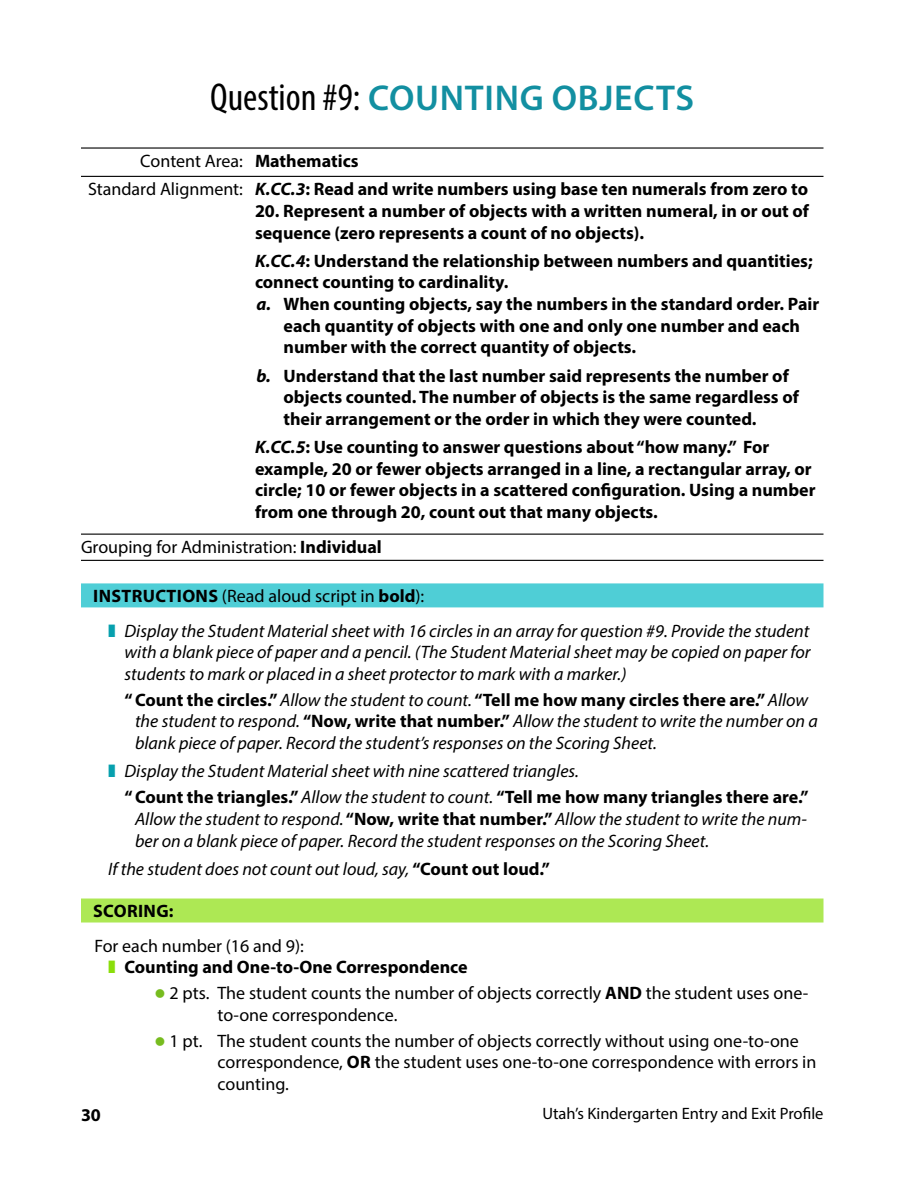
<style>
.page{position:relative;width:918px;height:1188px;background:#fff}
.page>*{position:absolute;margin:0;border:0;box-sizing:border-box;transform-origin:0 0}
.t1{font:600 36px "Myriad Pro";letter-spacing:.02em;color:#128fa1}
.t2{font:700 18px/21.6px "Myriad Pro";color:#000}
.t3{font:italic 18px/21.6px "Myriad Pro";color:#000}
.t4{font:18px/21.6px "Myriad Pro";color:#000}
.t5{font:700 18px "Myriad Pro";letter-spacing:.02em;color:#000}
.t6{font:16.5px "Myriad Pro";color:#000}
.s1{font-weight:400;font-stretch:condensed;font-size:39px;color:#000}
.s2{font-weight:700}
.s3{font-weight:400}
.s4{font-style:italic}
.s5{font-weight:700;font-style:normal}
</style>
<div class="page">
<div style="left:81px;top:899px;width:743px;height:24px;background:#ade854"></div>
<div style="left:81px;top:583px;width:743px;height:24px;background:#4fced6"></div>
<hr style="left:81px;top:560px;width:743px;height:1px;background:#000">
<hr style="left:81px;top:534px;width:743px;height:1px;background:#000">
<hr style="left:81px;top:176px;width:743px;height:1px;background:#000">
<hr style="left:81px;top:147px;width:743px;height:2px;background:#000">
<p class="t1" style="left:210px;top:75px;width:486px"><span class="s1">Question #9:</span> COUNTING OBJECTS</p>
<p class="t4" style="left:140px;top:150px;width:220px">Content Area: <span class="s2">Mathematics</span></p>
<p class="t2" style="left:88px;top:178px;width:722px"><span class="s3">Standard Alignment:</span> <span class="s4">K.CC.3</span>: Read and write numbers using base ten numerals from zero to</p>
<p class="t2" style="left:255px;top:199px;width:556px">20. Represent a number of objects with a written numeral, in or out of sequence (zero represents a count of no objects).</p>
<p class="t2" style="left:255px;top:249px;width:559px"><span class="s4">K.CC.4</span>: Understand the relationship between numbers and quantities; connect counting to cardinality.</p>
<p class="t2" style="left:284px;top:293px;width:537px;text-indent:-27px"><span class="s4">a.</span> When counting objects, say the numbers in the standard order. Pair each quantity of objects with one and only one number and each number with the correct quantity of objects.</p>
<p class="t2" style="left:284px;top:364px;width:517px;text-indent:-27px"><span class="s4">b.</span> Understand that the last number said represents the number of objects counted. The number of objects is the same regardless of their arrangement or the order in which they were counted.</p>
<p class="t2" style="left:255px;top:436px;width:562px"><span class="s4">K.CC.5</span>: Use counting to answer questions about “how many.” For example, 20 or fewer objects arranged in a line, a rectangular array, or circle; 10 or fewer objects in a scattered confguration. Using a number from one through 20, count out that many objects.</p>
<p class="t4" style="left:81px;top:536px;width:302px">Grouping for Administration: <span class="s2">Individual</span></p>
<p class="t4" style="left:93px;top:585px;width:333px"><span class="s2">INSTRUCTIONS</span> (Read aloud script in <span class="s2">bold</span>):</p>
<p class="t3" style="left:125px;top:620px;width:688px;text-align:justify">Display the Student Material sheet with 16 circles in an array for question #9. Provide the student with a blank piece of paper and a pencil. (The Student Material sheet may be copied on paper for students to mark or placed in a sheet protector to mark with a marker.)</p>
<p class="t3" style="left:135px;top:689px;width:684px;text-indent:-10px"><span class="s5">“ Count the circles.”</span> Allow the student to count. <span class="s5">“Tell me how many circles there are.”</span> Allow the student to respond. <span class="s5">“Now, write that number.”</span> Allow the student to write the number on a blank piece of paper. Record the student’s responses on the Scoring Sheet.</p>
<p class="t3" style="left:125px;top:758px;width:686px;line-height:26px">Display the Student Material sheet with nine scattered triangles.<br><span class="s5">“ Count the triangles.”</span> Allow the student to count. <span class="s5">“Tell me how many triangles there are.”</span></p>
<p class="t3" style="left:135px;top:808px;width:673px">Allow the student to respond. <span class="s5">“Now, write that number.”</span> Allow the student to write the num&shy;ber on a blank piece of paper. Record the student responses on the Scoring Sheet.</p>
<p class="t3" style="left:108px;top:858px;width:443px">If the student does not count out loud, say, <span class="s5">“Count out loud.”</span></p>
<p class="t5" style="left:93px;top:899px;width:82px">SCORING:</p>
<p class="t4" style="left:95px;top:935px;width:211px">For each number (16 and 9):</p>
<p class="t2" style="left:125px;top:956px;width:345px">Counting and One-to-One Correspondence</p>
<p class="t4" style="left:217px;top:982px;width:592px;text-indent:-48px">2 pts. The student counts the number of objects correctly <span class="s2">AND</span> the student uses one&shy;to-one correspondence.</p>
<p class="t4" style="left:218px;top:1030px;width:600px;text-indent:-48px">1 pt. The student counts the number of objects correctly without using one-to-one correspondence, <span class="s2">OR</span> the student uses one-to-one correspondence with errors in counting.</p>
<p class="t2" style="left:81px;top:1103px;width:21px">30</p>
<p class="t6" style="left:542px;top:1104px;width:283px">Utah’s Kindergarten Entry and Exit Profile</p>
</div>
